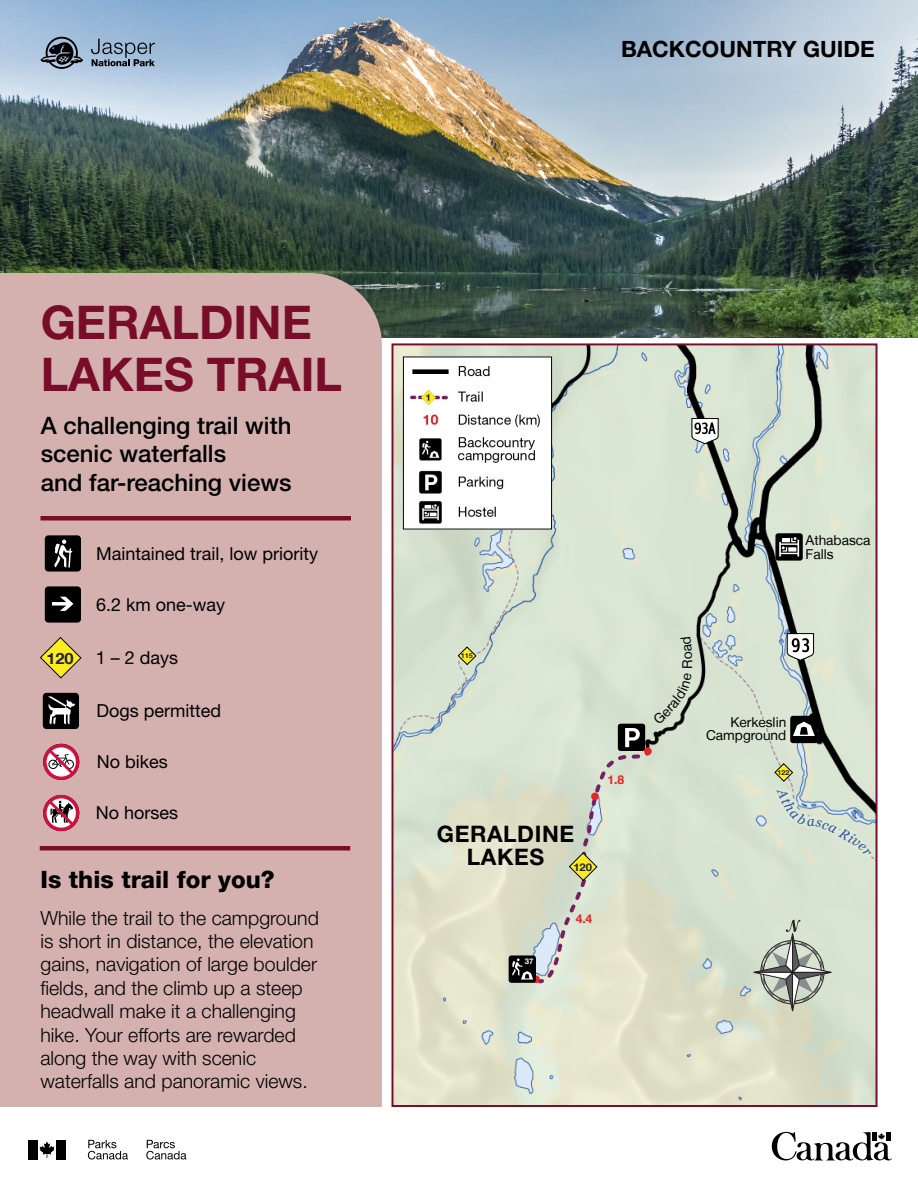
<style>
.page{position:relative;width:918px;height:1188px;background:#fff}
.page>*{position:absolute;margin:0;border:0;box-sizing:border-box;transform-origin:0 0}
.t1{font:700 46.5px/52.5px "Helvetica Neue LT Std";color:#770d29}
.t2{font:500 24px/28.8px "Helvetica Neue LT Std";color:#000}
.t3{font:800 24px "Helvetica Neue LT Std";color:#000}
.t4{font:700 22.8px/22.8px "Helvetica Neue LT Std";letter-spacing:.025em;color:#010101;text-align:center}
.t5{font:700 22.5px "Helvetica Neue LT Std";color:#000}
.t6{font:300 19.5px/23.4px "Helvetica Neue LT Std";color:#000}
.t7{font:18px "Helvetica Neue LT Std";color:#000}
.t8{font:13.65px/13.6px "Helvetica Neue LT";color:#010101;text-align:right}
.t9{font:700 12.15px "Helvetica Neue LT";color:#eb2127}
.t10{font:700 10.65px "Helvetica Neue LT";color:#231f20;scale:1.06 1}
.t11{font:700 7.8px "Helvetica Neue LT";color:#fff}
.t12{font:700 6.75px "Helvetica Neue LT";color:#231f20;scale:1.06 1}
.s1{font-family:"Helvetica Neue LT";font-weight:700;font-size:15.45px;color:#241f21}
</style>
<div class="page">
<img style="left:0;top:0;width:918px;height:338px">
<div style="left:0;top:273px;width:382px;height:834px;background:#d4b1af"></div>
<img style="left:395px;top:346px;width:480px;height:758px">
<svg style="left:395px;top:517px;width:124px;height:587px;background:#dae0cc"></svg>
<svg style="left:699px;top:637px;width:176px;height:420px;background:#d2dccb"></svg>
<svg style="left:458px;top:647px;width:18px;height:18px"></svg>
<svg style="left:751px;top:920px;width:81px;height:94px;background:#b9c1b3"></svg>
<div style="left:790px;top:716px;width:28px;height:27px;background:#000;border-radius:3px"></div>
<svg style="left:793px;top:722px;width:22px;height:14px"></svg>
<svg style="left:691px;top:418px;width:28px;height:26px"></svg>
<svg style="left:787px;top:633px;width:27px;height:28px"></svg>
<div style="left:775px;top:533px;width:28px;height:28px;background:#000;border-radius:3px"></div>
<svg style="left:779px;top:537px;width:20px;height:20px"></svg>
<div style="left:509px;top:955px;width:27px;height:28px;background:#000;border-radius:3px"></div>
<div style="left:705px;top:715px;width:82px;height:30px;background:#d9e5d3"></div>
<hr style="left:40px;top:516px;width:311px;height:4px;background:#770d29">
<hr style="left:40px;top:846px;width:310px;height:4px;background:#770d29">
<img style="left:405px;top:359px;width:145px;height:168px">
<div style="left:403px;top:357px;width:149px;height:172px;border:1px solid #000"></div>
<div style="left:45px;top:535px;width:36px;height:37px;background:#000;border-radius:4px"></div>
<svg style="left:54px;top:539px;width:18px;height:29px"></svg>
<div style="left:45px;top:586px;width:36px;height:37px;background:#000;border-radius:4px"></div>
<svg style="left:52px;top:597px;width:21px;height:14px"></svg>
<svg style="left:40px;top:637px;width:41px;height:41px;background:#d6bf63"></svg>
<div style="left:43px;top:693px;width:36px;height:36px;background:#000;border-radius:4px"></div>
<svg style="left:48px;top:696px;width:27px;height:28px"></svg>
<svg style="left:43px;top:744px;width:36px;height:36px"></svg>
<svg style="left:43px;top:795px;width:36px;height:36px"></svg>
<svg style="left:40px;top:37px;width:43px;height:32px"></svg>
<svg style="left:91px;top:39px;width:64px;height:27px;background:#788da2"></svg>
<div style="left:28px;top:1140px;width:9px;height:19px;background:#000"></div>
<div style="left:57px;top:1140px;width:9px;height:19px;background:#000"></div>
<svg style="left:37px;top:1141px;width:17px;height:17px"></svg>
<svg style="left:88px;top:1140px;width:40px;height:20px"></svg>
<svg style="left:146px;top:1140px;width:40px;height:20px"></svg>
<svg style="left:772px;top:1132px;width:120px;height:29px"></svg>
<svg style="left:512px;top:637px;width:180px;height:349px;background:#d3d9c7"></svg>
<svg style="left:768px;top:764px;width:108px;height:124px;background:#cfdac9"></svg>
<p class="t5" style="left:621px;top:35px;width:255px">BACKCOUNTRY GUIDE</p>
<h1 class="t1" style="left:41px;top:295px;width:303px">GERALDINE<br>LAKES TRAIL</h1>
<p class="t2" style="left:41px;top:410px;width:252px">A challenging trail with scenic waterfalls<br>and far-reaching views</p>
<p class="t7" style="left:96px;top:543px;width:223px">Maintained trail, low priority</p>
<p class="t7" style="left:96px;top:594px;width:131px">6.2 km one-way</p>
<p class="t7" style="left:46px;top:647px;width:133px"><span class="s1">120</span> 1 – 2 days</p>
<p class="t7" style="left:96px;top:700px;width:126px">Dogs permitted</p>
<p class="t7" style="left:97px;top:751px;width:73px">No bikes</p>
<p class="t7" style="left:96px;top:802px;width:84px">No horses</p>
<p class="t3" style="left:40px;top:865px;width:236px">Is this trail for you?</p>
<p class="t6" style="left:40px;top:905px;width:280px">While the trail to the campground is short in distance, the elevation gains, navigation of large boulder fields, and the climb up a steep headwall make it a challenging hike. Your efforts are rewarded along the way with scenic waterfalls and panoramic views.</p>
<p class="t12" style="left:461px;top:652px;width:13px">115</p>
<p class="t4" style="left:437px;top:822px;width:139px">GERALDINE<br>LAKES</p>
<p class="t10" style="left:573px;top:860px;width:19px">120</p>
<p class="t9" style="left:608px;top:773px;width:18px">1.8</p>
<p class="t11" style="left:525px;top:957px;width:10px">37</p>
<p class="t9" style="left:576px;top:911px;width:18px">4.4</p>
<p class="t8" style="left:806px;top:533px;width:67px;text-align:left">Athabasca<br>Falls</p>
<p class="t8" style="left:706px;top:715px;width:82px">Kerkeslin<br>Campground</p>
<p class="t12" style="left:778px;top:768px;width:13px">122</p>
</div>
